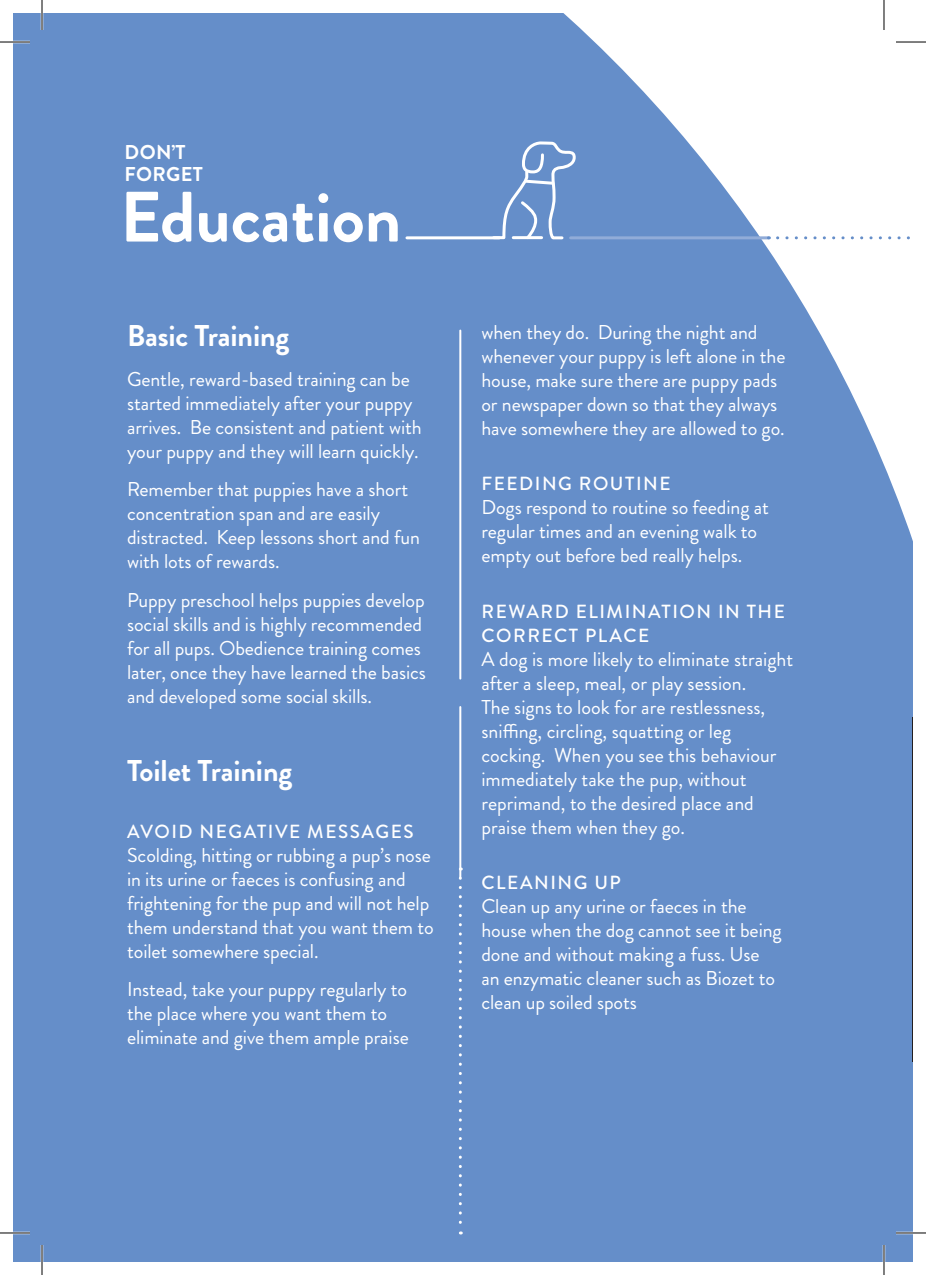
<style>
.page{position:relative;width:926px;height:1275px;background:#fff}
.page>*{position:absolute;margin:0;border:0;box-sizing:border-box;transform-origin:0 0}
.t1{font:700 71px "Brandon Grotesque";letter-spacing:-.005em;color:#fff}
.t2{font:700 30px "Brandon Grotesque";letter-spacing:-.005em;color:#fff}
.t3{font:20px/24px "Brandon Grotesque";letter-spacing:-.005em;color:#fff}
.t4{font:700 20px/21.8px "Brandon Grotesque";letter-spacing:.015em;color:#fff}
.t5{font:500 19px/24px "Brandon Grotesque";letter-spacing:.08em;color:#fff}
</style>
<div class="page">
<div style="left:14px;top:14px;width:898px;height:1247px;background:#658ec9"></div>
<hr style="left:407px;top:236px;width:92px;height:3px;background:#fff">
<svg style="left:491px;top:140px;width:86px;height:102px;background:#799dd0"></svg>
<hr style="left:571px;top:236px;width:197px;height:3px;background:#91acd8">
<hr style="left:912px;top:717px;width:1px;height:344px;background:#231f20">
<svg style="left:777px;top:236px;width:135px;height:3px"></svg>
<hr style="left:459px;top:330px;width:2px;height:348px;background:#fff">
<hr style="left:459px;top:707px;width:2px;height:170px;background:#fff">
<svg style="left:459px;top:878px;width:3px;height:356px"></svg>
<hr style="left:0;top:41px;width:30px;height:2px;background:#fff">
<hr style="left:896px;top:41px;width:30px;height:2px;background:#fff">
<hr style="left:0;top:1231px;width:30px;height:3px;background:#fff">
<hr style="left:896px;top:1231px;width:30px;height:3px;background:#fff">
<hr style="left:41px;top:0;width:2px;height:30px;background:#fff">
<hr style="left:41px;top:1245px;width:2px;height:30px;background:#fff">
<hr style="left:883px;top:0;width:2px;height:30px;background:#fff">
<hr style="left:883px;top:1245px;width:2px;height:30px;background:#fff">
<hr style="left:0;top:42px;width:30px;height:1px;background:#000">
<hr style="left:896px;top:42px;width:30px;height:1px;background:#000">
<hr style="left:0;top:1232px;width:30px;height:1px;background:#000">
<hr style="left:896px;top:1232px;width:30px;height:1px;background:#000">
<hr style="left:42px;top:0;width:1px;height:30px;background:#000">
<hr style="left:42px;top:1245px;width:1px;height:30px;background:#000">
<hr style="left:884px;top:0;width:1px;height:30px;background:#000">
<hr style="left:884px;top:1245px;width:1px;height:30px;background:#000">
<p class="t4" style="left:125px;top:142px;width:80px">DON’T<br>FORGET</p>
<h1 class="t1" style="left:120px;top:167px;width:283px">Education</h1>
<h2 class="t2" style="left:127px;top:315px;width:164px">Basic Training</h2>
<p class="t3" style="left:127px;top:367px;width:296px">Gentle, reward-based training can be started immediately after your puppy arrives. Be consistent and patient with your puppy and they will learn quickly.</p>
<p class="t3" style="left:127px;top:478px;width:294px">Remember that puppies have a short concentration span and are easily distracted. Keep lessons short and fun with lots of rewards.</p>
<p class="t3" style="left:127px;top:588px;width:300px">Puppy preschool helps puppies develop social skills and is highly recommended for all pups. Obedience training comes later, once they have learned the basics and developed some social skills.</p>
<h2 class="t2" style="left:127px;top:749px;width:167px">Toilet Training</h2>
<p class="t5" style="left:127px;top:819px;width:288px">AVOID NEGATIVE MESSAGES</p>
<p class="t3" style="left:127px;top:843px;width:308px">Scolding, hitting or rubbing a pup’s nose in its urine or faeces is confusing and frightening for the pup and will not help them understand that you want them to toilet somewhere special.</p>
<p class="t3" style="left:127px;top:977px;width:283px">Instead, take your puppy regularly to the place where you want them to eliminate and give them ample praise</p>
<p class="t3" style="left:481px;top:320px;width:306px">when they do. During the night and whenever your puppy is left alone in the house, make sure there are puppy pads or newspaper down so that they always have somewhere they are allowed to go.</p>
<p class="t5" style="left:482px;top:472px;width:191px">FEEDING ROUTINE</p>
<p class="t3" style="left:481px;top:496px;width:289px">Dogs respond to routine so feeding at regular times and an evening walk to empty out before bed really helps.</p>
<p class="t5" style="left:482px;top:599px;width:305px">REWARD ELIMINATION IN THE<br>CORRECT PLACE</p>
<p class="t3" style="left:481px;top:647px;width:313px">A dog is more likely to eliminate straight after a sleep, meal, or play session.<br>The signs to look for are restlessness, sniffing, circling, squatting or leg cocking. When you see this behaviour immediately take the pup, without reprimand, to the desired place and praise them when they go.</p>
<p class="t5" style="left:482px;top:870px;width:141px">CLEANING UP</p>
<p class="t3" style="left:481px;top:894px;width:302px">Clean up any urine or faeces in the house when the dog cannot see it being done and without making a fuss. Use an enzymatic cleaner such as Biozet to clean up soiled spots</p>
</div>
